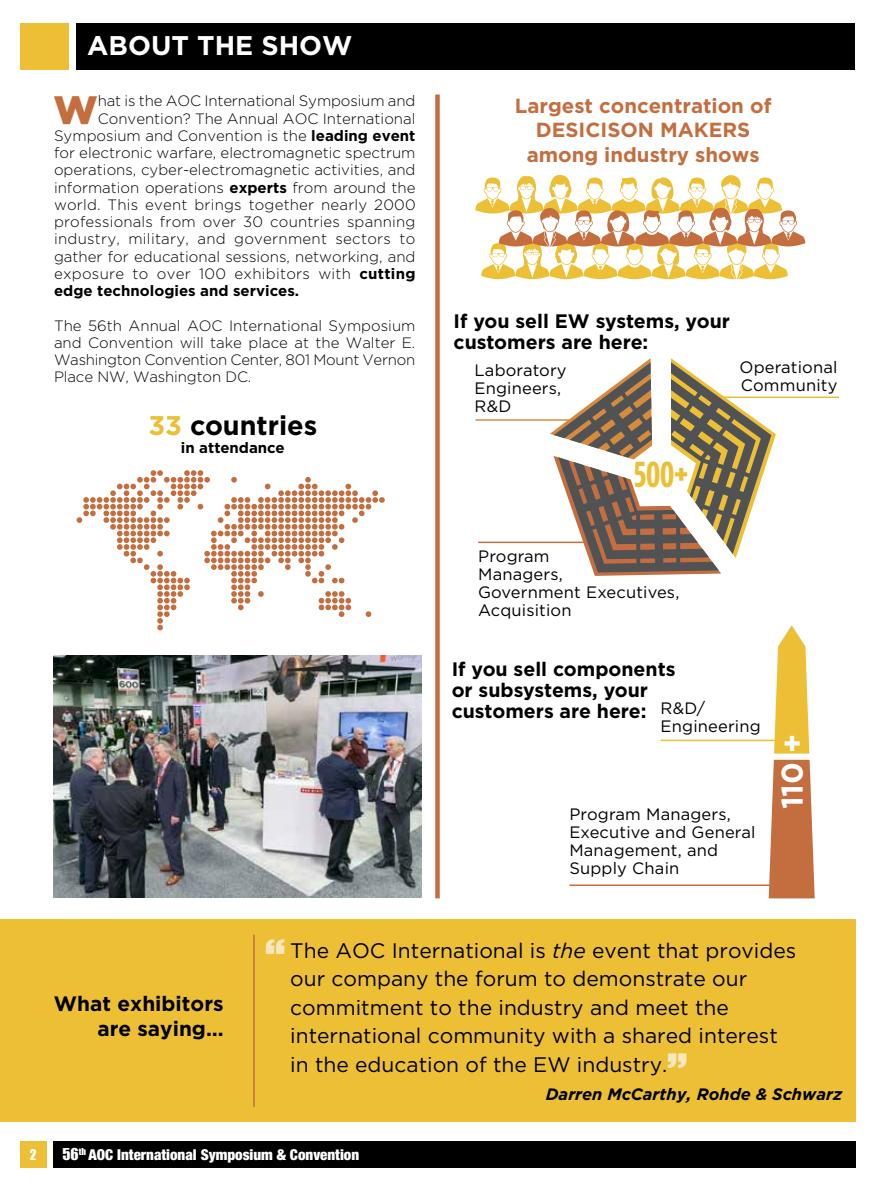
<style>
.page{position:relative;width:878px;height:1188px;background:#fff}
.page>*{position:absolute;margin:0;border:0;box-sizing:border-box;transform-origin:0 0}
.t1{font:900 39.6px "Gotham";color:#c46e3f}
.t2{font:700 36px "Gotham Condensed";color:#ecbf35}
.t3{font:700 30px "Gotham";color:#fff}
.t4{font:700 27px "Gotham";color:#fff}
.t5{font:700 27px "Gotham";color:#000}
.t6{font:21px/28.5px "Gotham";color:#000}
.t7{font:700 20.85px/24.9px "Gotham";color:#000;text-align:right}
.t8{font:700 20.4px/24.5px "Gotham";color:#c46e3f;text-align:center}
.t9{font:700 19.5px/21px "Gotham";color:#000}
.t10{font:16.5px/18px "Gotham";letter-spacing:.01em;color:#000}
.t11{font:italic 700 16.5px "Gotham";color:#000}
.t12{font:300 15px/17.2px "Gotham";color:#000;text-align:justify}
.t13{font:300 15px "Gotham";letter-spacing:.02em;color:#000}
.t14{font:900 condensed 15px "Helvetica Neue LT Std";color:#fff}
.t15{font:700 15px "Gotham";color:#000}
.t16{font:13.5px "Impact";color:#fff}
.s1{font-weight:700}
.s2{color:#ecbf35}
.s3{font-weight:900;font-size:36.6px;color:#f8e7be}
.s4{font-style:italic}
.s5{font-family:"Impact";font-weight:400;font-stretch:normal}
</style>
<div class="page">
<div style="left:77px;top:23px;width:778px;height:47px;background:#000"></div>
<div style="left:20px;top:1141px;width:27px;height:27px;background:#ecbf35"></div>
<div style="left:53px;top:1141px;width:802px;height:27px;background:#000"></div>
<div style="left:20px;top:23px;width:49px;height:47px;background:#ecbf35"></div>
<div style="left:0;top:919px;width:855px;height:203px;background:#ecbf35"></div>
<hr style="left:253px;top:935px;width:2px;height:172px;background:#c46e3f">
<svg style="left:77px;top:470px;width:308px;height:160px"></svg>
<svg style="left:475px;top:175px;width:330px;height:104px"></svg>
<img style="left:53px;top:656px;width:368px;height:242px">
<svg style="left:550px;top:358px;width:226px;height:218px"></svg>
<hr style="left:475px;top:419px;width:94px;height:2px;background:#d68b3c">
<hr style="left:722px;top:397px;width:116px;height:1px;background:#ecbf35">
<hr style="left:478px;top:542px;width:106px;height:1px;background:#c46e3f">
<svg style="left:774px;top:625px;width:35px;height:129px"></svg>
<svg style="left:768px;top:760px;width:46px;height:138px;background:#ca7e54"></svg>
<hr style="left:660px;top:740px;width:123px;height:1px;background:#ecbf35">
<hr style="left:569px;top:885px;width:214px;height:1px;background:#c46e3f">
<div style="left:435px;top:94px;width:5px;height:804px;background:#c46e3f"></div>
<h3 class="t4" style="left:87px;top:27px;width:267px">ABOUT THE SHOW</h3>
<h1 class="t1" style="left:53px;top:82px;width:46px">W</h1>
<p class="t12" style="left:98px;top:92px;width:319px">hat is the AOC International Symposium and</p>
<p class="t12" style="left:98px;top:109px;width:319px">Convention? The Annual AOC International</p>
<p class="t12" style="left:54px;top:127px;width:363px">Symposium and Convention is the <span class="s1">leading event</span></p>
<p class="t12" style="left:54px;top:144px;width:363px">for electronic warfare, electromagnetic spectrum</p>
<p class="t12" style="left:54px;top:161px;width:363px">operations, cyber-electromagnetic activities, and</p>
<p class="t12" style="left:54px;top:178px;width:363px">information operations <span class="s1">experts</span> from around the</p>
<p class="t12" style="left:54px;top:196px;width:363px">world. This event brings together nearly 2000</p>
<p class="t12" style="left:54px;top:213px;width:363px">professionals from over 30 countries spanning</p>
<p class="t13" style="left:54px;top:230px;width:363px">industry, military, and government sectors to</p>
<p class="t12" style="left:54px;top:247px;width:363px">gather for educational sessions, networking, and</p>
<p class="t13" style="left:54px;top:264px;width:363px">exposure to over 100 exhibitors with <span class="s1">cutting</span></p>
<p class="t15" style="left:54px;top:281px;width:247px">edge technologies and services.</p>
<p class="t12" style="left:54px;top:316px;width:363px">The 56th Annual AOC International Symposium and Convention will take place at the Walter E.<br>Washington Convention Center, 801 Mount Vernon Place NW, Washington DC.</p>
<h3 class="t5" style="left:148px;top:408px;width:170px"><span class="s2">33</span> countries</h3>
<p class="t15" style="left:181px;top:438px;width:105px">in attendance</p>
<h3 class="t8" style="left:515px;top:93px;width:258px">Largest concentration of<br>DESICISON MAKERS among industry shows</h3>
<h3 class="t9" style="left:453px;top:311px;width:278px">If you sell EW systems, your customers are here:</h3>
<p class="t10" style="left:474px;top:361px;width:94px">Laboratory<br>Engineers,<br>R&amp;D</p>
<p class="t10" style="left:739px;top:357px;width:99px">Operational<br>Community</p>
<h2 class="t2" style="left:634px;top:453px;width:56px">500+</h2>
<p class="t10" style="left:478px;top:546px;width:203px">Program<br>Managers,<br>Government Executives,<br>Acquisition</p>
<h3 class="t9" style="left:451px;top:659px;width:225px">If you sell components or subsystems, your customers are here:</h3>
<p class="t10" style="left:660px;top:698px;width:102px">R&amp;D/<br>Engineering</p>
<p class="t10" style="left:569px;top:805px;width:187px">Program Managers,<br>Executive and General<br>Management, and<br>Supply Chain</p>
<h3 class="t3" style="left:772px;top:809px;width:77px;rotate:-90deg">110 +</h3>
<h3 class="t7" style="left:54px;top:991px;width:171px">What exhibitors are saying…</h3>
<h3 class="t6" style="left:290px;top:935px;width:507px;text-indent:-25px"><span class="s3">“</span> The AOC International is <span class="s4">the</span> event that provides our company the forum to demonstrate our commitment to the industry and meet the international community with a shared interest in the education of the EW industry.<span class="s3">”</span></h3>
<p class="t11" style="left:546px;top:1084px;width:298px">Darren McCarthy, Rohde &amp; Schwarz</p>
<p class="t16" style="left:30px;top:1144px;width:8px">2</p>
<p class="t14" style="left:63px;top:1145px;width:298px"><span class="s5">56</span><sup>th</sup> AOC International Symposium &amp; Convention</p>
</div>
